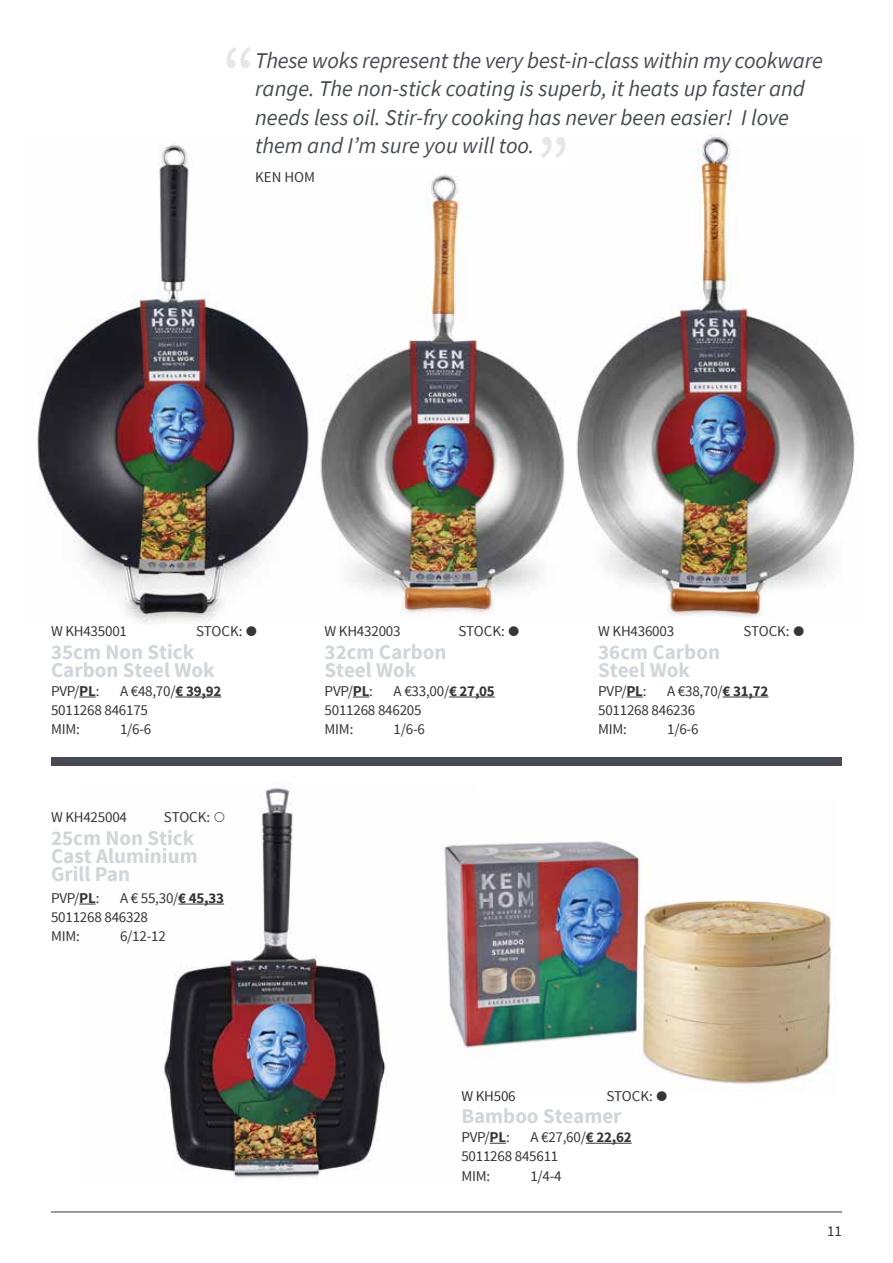
<style>
.page{position:relative;width:893px;height:1263px;background:#fff}
.page>*{position:absolute;margin:0;border:0;box-sizing:border-box;transform-origin:0 0}
.t1{font:italic 22.5px/28.5px "Source Sans Pro";color:#484c52}
.t2{font:700 21px/18px "Source Sans Pro";color:#d1d6da}
.t3{font:15px/19.2px "Source Sans Pro";letter-spacing:-.015em;color:#373636}
.s1{font-weight:700}
</style>
<div class="page">
<img style="left:79px;top:785px;width:362px;height:394px">
<img style="left:576px;top:133px;width:279px;height:485px">
<img style="left:320px;top:174px;width:245px;height:441px">
<img style="left:37px;top:144px;width:272px;height:478px">
<div style="left:51px;top:757px;width:791px;height:8px;background:#484c52"></div>
<hr style="left:51px;top:1211px;width:791px;height:1px;background:#373636">
<svg style="left:226px;top:47px;width:25px;height:21px"></svg>
<svg style="left:541px;top:137px;width:24px;height:21px"></svg>
<svg style="left:79px;top:904px;width:17px;height:1px"></svg>
<hr style="left:178px;top:904px;width:46px;height:1px;background:#373636">
<img style="left:444px;top:841px;width:388px;height:243px">
<svg style="left:490px;top:1143px;width:16px;height:1px"></svg>
<hr style="left:586px;top:1143px;width:46px;height:1px;background:#373636">
<svg style="left:79px;top:697px;width:17px;height:1px"></svg>
<hr style="left:175px;top:697px;width:46px;height:1px;background:#373636">
<svg style="left:353px;top:697px;width:16px;height:1px"></svg>
<hr style="left:449px;top:697px;width:46px;height:1px;background:#373636">
<svg style="left:626px;top:697px;width:17px;height:1px"></svg>
<hr style="left:723px;top:697px;width:45px;height:1px;background:#373636">
<svg style="left:214px;top:812px;width:10px;height:10px"></svg>
<h1 class="t1" style="left:255px;top:46px;width:569px">These woks represent the very best-in-class within my cookware range. The non-stick coating is superb, it heats up faster and needs less oil. Stir-fry cooking has never been easier! I love them and I’m sure you will too.</h1>
<p class="t3" style="left:255px;top:168px;width:61px">KEN HOM</p>
<p class="t3" style="left:51px;top:622px;width:77px">W KH435001</p>
<p class="t3" style="left:196px;top:622px;width:48px">STOCK:</p>
<h2 class="t2" style="left:51px;top:643px;width:165px">35cm Non Stick<br>Carbon Steel Wok</h2>
<p class="t3" style="left:51px;top:681px;width:50px">PVP/<span class="s1">PL</span>:</p>
<p class="t3" style="left:51px;top:681px;width:172px;text-indent:69px">A €48,70/<span class="s1">€ 39,92<br></span>5011268 846175<br>MIM:</p>
<p class="t3" style="left:120px;top:720px;width:33px">1/6-6</p>
<p class="t3" style="left:51px;top:808px;width:77px">W KH425004</p>
<p class="t3" style="left:164px;top:808px;width:48px">STOCK:</p>
<h2 class="t2" style="left:51px;top:829px;width:148px">25cm Non Stick<br>Cast Aluminium<br>Grill Pan</h2>
<p class="t3" style="left:51px;top:888px;width:50px">PVP/<span class="s1">PL</span>:</p>
<p class="t3" style="left:51px;top:888px;width:175px;text-indent:69px">A € 55,30/<span class="s1">€ 45,33<br></span>5011268 846328<br>MIM:</p>
<p class="t3" style="left:120px;top:927px;width:47px">6/12-12</p>
<p class="t3" style="left:325px;top:622px;width:77px">W KH432003</p>
<p class="t3" style="left:459px;top:622px;width:48px">STOCK:</p>
<h2 class="t2" style="left:325px;top:643px;width:123px">32cm Carbon<br>Steel Wok</h2>
<p class="t3" style="left:325px;top:681px;width:50px">PVP/<span class="s1">PL</span>:</p>
<p class="t3" style="left:325px;top:681px;width:172px;text-indent:69px">A €33,00/<span class="s1">€ 27,05<br></span>5011268 846205<br>MIM:</p>
<p class="t3" style="left:394px;top:720px;width:33px">1/6-6</p>
<p class="t3" style="left:598px;top:622px;width:77px">W KH436003</p>
<p class="t3" style="left:743px;top:622px;width:48px">STOCK:</p>
<h2 class="t2" style="left:598px;top:643px;width:123px">36cm Carbon<br>Steel Wok</h2>
<p class="t3" style="left:598px;top:681px;width:50px">PVP/<span class="s1">PL</span>:</p>
<p class="t3" style="left:598px;top:681px;width:172px;text-indent:69px">A €38,70/<span class="s1">€ 31,72<br></span>5011268 846236<br>MIM:</p>
<p class="t3" style="left:667px;top:720px;width:33px">1/6-6</p>
<p class="t3" style="left:461px;top:1086px;width:56px">W KH506</p>
<p class="t3" style="left:607px;top:1086px;width:48px">STOCK:</p>
<h2 class="t2" style="left:461px;top:1108px;width:162px">Bamboo Steamer</h2>
<p class="t3" style="left:461px;top:1128px;width:50px">PVP/<span class="s1">PL</span>:</p>
<p class="t3" style="left:461px;top:1128px;width:172px;text-indent:69px">A €27,60/<span class="s1">€ 22,62<br></span>5011268 845611<br>MIM:</p>
<p class="t3" style="left:530px;top:1166px;width:33px">1/4-4</p>
<p class="t3" style="left:827px;top:1221px;width:16px">11</p>
</div>
